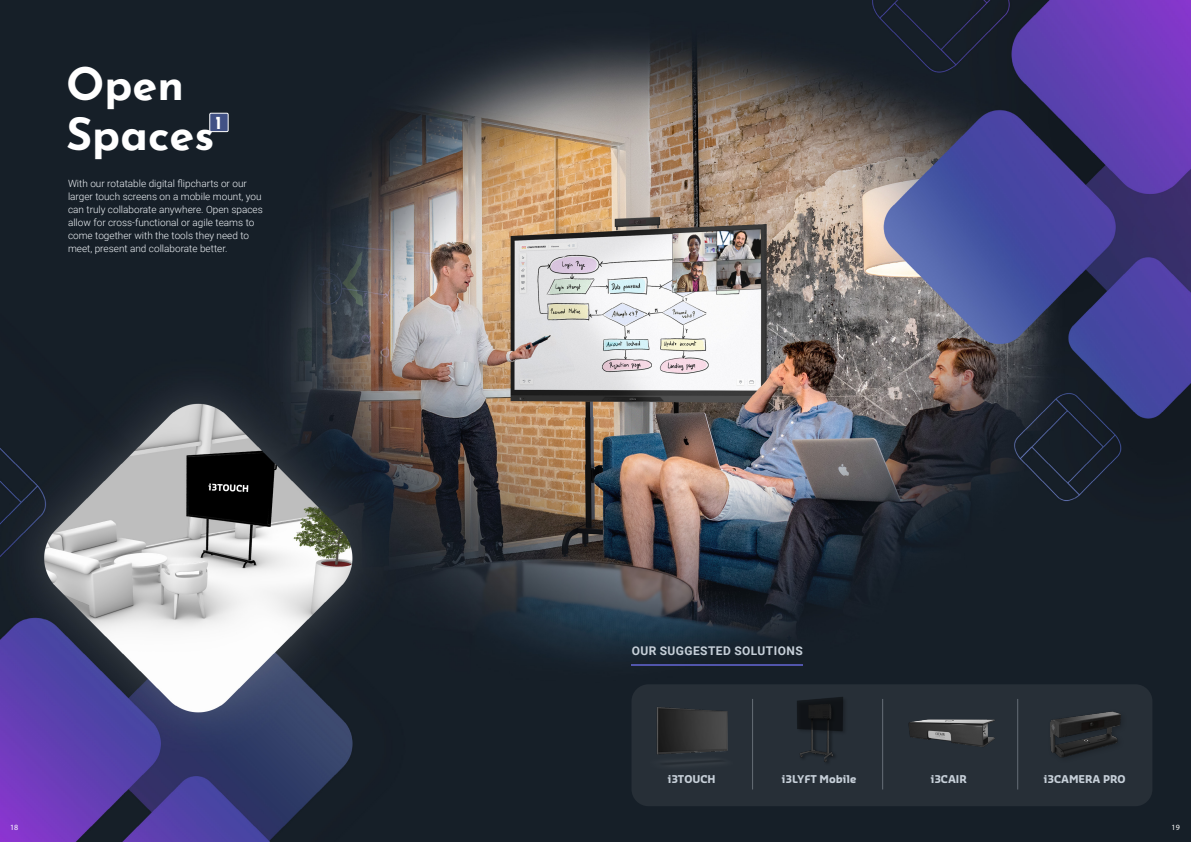
<style>
.page{position:relative;width:1191px;height:842px;background:#fff}
.page>*{position:absolute;margin:0;border:0;box-sizing:border-box;transform-origin:0 0}
.t1{font:700 45px/50px "Josefin Sans";color:#fff}
.t2{font:700 18px "Josefin Sans";color:#fff}
.t3{font:700 12px "Roboto";letter-spacing:.035em;color:#c7d0d9}
.t4{font:700 10.5px "Sansa";color:#c7d0d9}
.t5{font:300 10px/13px "Roboto";color:#f1f5f9}
.t6{font:8px "Myriad Pro";color:#fff}
</style>
<div class="page">
<img style="left:0;top:0;width:1191px;height:842px">
<div style="left:631px;top:684px;width:521px;height:122px;background:#272f37;border-radius:17px"></div>
<hr style="left:752px;top:699px;width:1px;height:90px;background:#c7d0d9">
<hr style="left:882px;top:699px;width:1px;height:90px;background:#c7d0d9">
<hr style="left:1017px;top:699px;width:1px;height:90px;background:#c7d0d9">
<img style="left:908px;top:719px;width:87px;height:28px">
<img style="left:657px;top:707px;width:71px;height:59px">
<img style="left:797px;top:697px;width:47px;height:66px">
<svg style="left:631px;top:664px;width:172px;height:2px"></svg>
<div style="left:210px;top:113px;width:18px;height:19px;background:#415185"></div>
<div style="left:209px;top:113px;width:19px;height:19px;border:1px solid #fff"></div>
<img style="left:1050px;top:711px;width:71px;height:47px">
<h1 class="t1" style="left:66px;top:52px;width:150px">Open<br>Spaces</h1>
<p class="t5" style="left:68px;top:177px;width:196px">With our rotatable digital flipcharts or our larger touch screens on a mobile mount, you can truly collaborate anywhere. Open spaces allow for cross-functional or agile teams to come together with the tools they need to meet, present and collaborate better.</p>
<h2 class="t2" style="left:215px;top:106px;width:8px">1</h2>
<p class="t3" style="left:631px;top:642px;width:172px">OUR SUGGESTED SOLUTIONS</p>
<p class="t4" style="left:668px;top:772px;width:49px">i3TOUCH</p>
<p class="t4" style="left:782px;top:772px;width:76px">i3LYFT Mobile</p>
<p class="t4" style="left:930px;top:772px;width:37px">i3CAIR</p>
<p class="t4" style="left:1044px;top:772px;width:83px">i3CAMERA PRO</p>
<p class="t6" style="left:10px;top:822px;width:10px">18</p>
<p class="t6" style="left:1171px;top:822px;width:10px">19</p>
</div>
